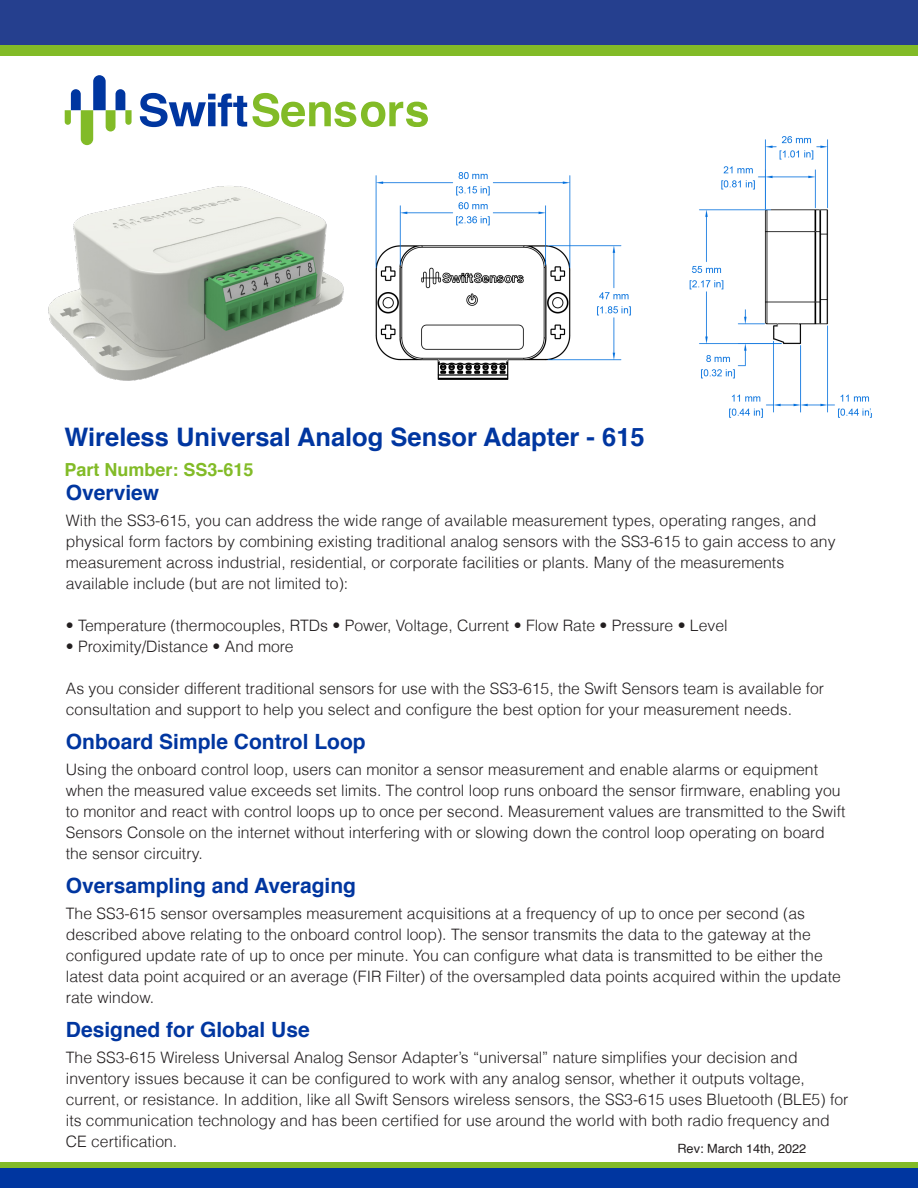
<style>
.page{position:relative;width:918px;height:1188px;background:#fff}
.page>*{position:absolute;margin:0;border:0;box-sizing:border-box;transform-origin:0 0}
.Title_Header{font:700 25.5px "Helvetica";color:#0036a0}
.Body_Header{font:700 21px "Helvetica";color:#0036a0}
.Title_Header-2{font:700 18px "Helvetica";color:#82bb27}
.Overview_Copy{font:300 15.75px/21px "Helvetica";color:#231f20}
.Date{font:12.75px "Helvetica";color:#231f20}
</style>
<div class="page">
<svg style="left:0;top:1162px;width:918px;height:7px;background:#6fa838"></svg>
<div style="left:0;top:0;width:918px;height:56px;background:#82bb27"></div>
<div style="left:0;top:0;width:918px;height:44px;background:#253f8e"></div>
<div style="left:0;top:1169px;width:918px;height:19px;background:#0036a0"></div>
<svg style="left:140px;top:93px;width:288px;height:34px"></svg>
<svg style="left:65px;top:75px;width:67px;height:36px"></svg>
<img style="left:375px;top:136px;width:497px;height:282px">
<img style="left:48px;top:111px;width:308px;height:270px">
<p class="Title_Header" style="left:64px;top:417px;width:582px">Wireless Universal Analog Sensor Adapter - 615</p>
<p class="Title_Header-2" style="left:64px;top:455px;width:191px">Part Number: SS3-615</p>
<p class="Body_Header" style="left:66px;top:475px;width:95px">Overview</p>
<p class="Overview_Copy" style="left:66px;top:510px;width:771px">With the SS3-615, you can address the wide range of available measurement types, operating ranges, and physical form factors by combining existing traditional analog sensors with the SS3-615 to gain access to any measurement across industrial, residential, or corporate facilities or plants. Many of the measurements</p>
<p class="Overview_Copy" style="left:66px;top:573px;width:284px">available include (but are not limited to):</p>
<p class="Overview_Copy" style="left:66px;top:615px;width:663px">• Temperature (thermocouples, RTDs • Power, Voltage, Current • Flow Rate • Pressure • Level</p>
<p class="Overview_Copy" style="left:66px;top:636px;width:229px">• Proximity/Distance • And more</p>
<p class="Overview_Copy" style="left:66px;top:678px;width:760px">As you consider different traditional sensors for use with the SS3-615, the Swift Sensors team is available for consultation and support to help you select and configure the best option for your measurement needs.</p>
<p class="Body_Header" style="left:66px;top:724px;width:301px">Onboard Simple Control Loop</p>
<p class="Overview_Copy" style="left:66px;top:759px;width:781px">Using the onboard control loop, users can monitor a sensor measurement and enable alarms or equipment when the measured value exceeds set limits. The control loop runs onboard the sensor firmware, enabling you to monitor and react with control loops up to once per second. Measurement values are transmitted to the Swift Sensors Console on the internet without interfering with or slowing down the control loop operating on board the sensor circuitry.</p>
<p class="Body_Header" style="left:66px;top:869px;width:292px">Oversampling and Averaging</p>
<p class="Overview_Copy" style="left:66px;top:903px;width:741px">The SS3-615 sensor oversamples measurement acquisitions at a frequency of up to once per second (as</p>
<p class="Overview_Copy" style="left:66px;top:924px;width:746px">described above relating to the onboard control loop). The sensor transmits the data to the gateway at the</p>
<p class="Overview_Copy" style="left:66px;top:945px;width:776px">configured update rate of up to once per minute. You can configure what data is transmitted to be either the latest data point acquired or an average (FIR Filter) of the oversampled data points acquired within the update rate window.</p>
<p class="Body_Header" style="left:66px;top:1013px;width:245px">Designed for Global Use</p>
<p class="Overview_Copy" style="left:66px;top:1047px;width:733px">The SS3-615 Wireless Universal Analog Sensor Adapter’s “universal” nature simplifies your decision and</p>
<p class="Overview_Copy" style="left:66px;top:1068px;width:741px">inventory issues because it can be configured to work with any analog sensor, whether it outputs voltage,</p>
<p class="Overview_Copy" style="left:66px;top:1089px;width:784px">current, or resistance. In addition, like all Swift Sensors wireless sensors, the SS3-615 uses Bluetooth (BLE5) for its communication technology and has been certified for use around the world with both radio frequency and<br>CE certification.</p>
<p class="Date" style="left:677px;top:1139px;width:130px">Rev: March 14th, 2022</p>
</div>
